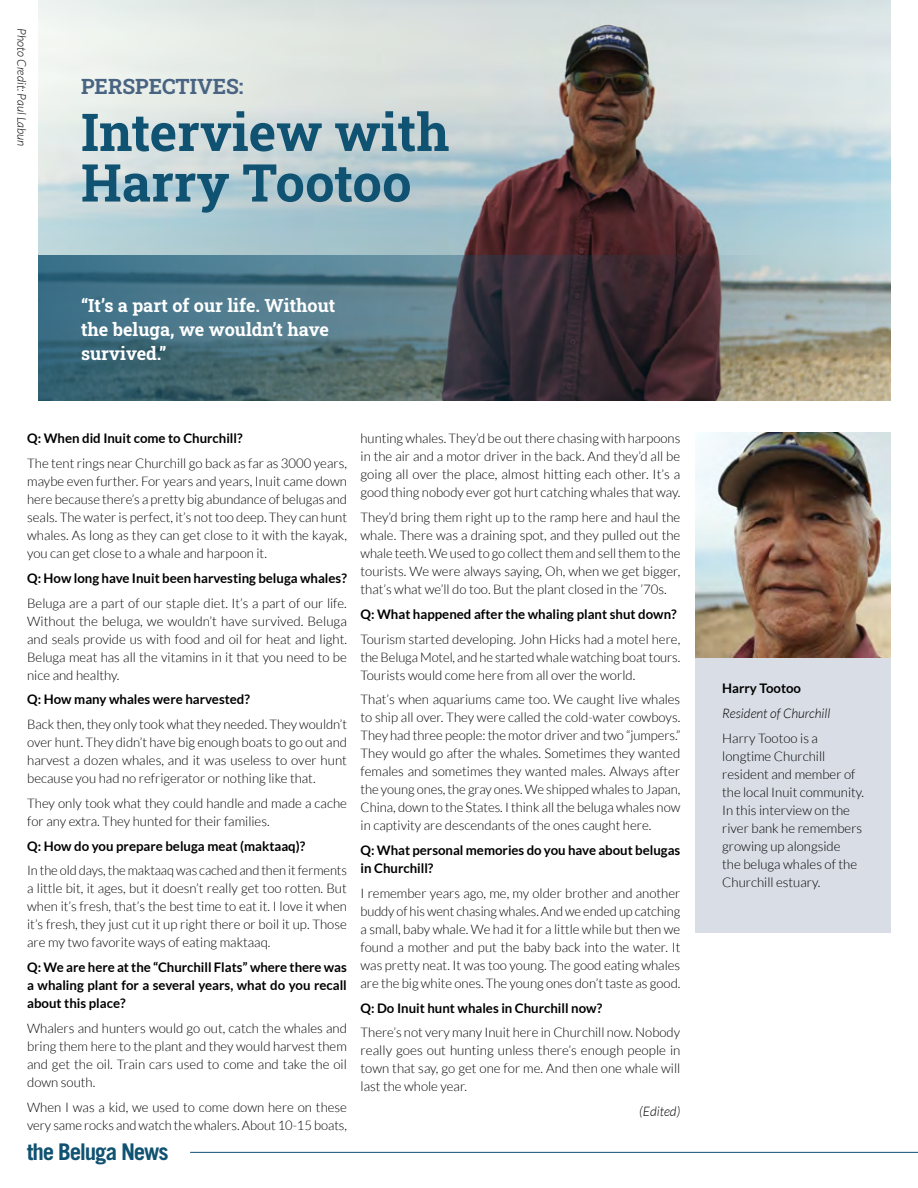
<style>
.page{position:relative;width:918px;height:1188px;background:#fff}
.page>*{position:absolute;margin:0;border:0;box-sizing:border-box;transform-origin:0 0}
.t1{font:700 52.2px/50.6px "Roboto Slab";color:#105272}
.t2{font:700 22.95px "Trade Gothic LT Std";letter-spacing:-.05em;color:#105272}
.t3{font:700 21px "Roboto Slab";color:#496482}
.t4{font:700 18px/24px "Roboto Slab";color:#fff}
.t5{font:300 13.2px/18px "Lato";color:#000;text-align:justify}
.t6{font:700 13.2px/18px "Lato";color:#000;text-align:justify}
.t7{font:italic 300 13.2px "Lato";color:#000}
.t8{font:italic 300 12px "Lato";color:#000}
</style>
<div class="page">
<hr style="left:190px;top:1152px;width:728px;height:1px;background:#105272">
<div style="left:696px;top:448px;width:195px;height:484px;background:#d9dee6"></div>
<img style="left:696px;top:433px;width:195px;height:224px">
<img style="left:39px;top:0;width:852px;height:401px">
<svg style="left:39px;top:256px;width:851px;height:145px;background:#56666c"></svg>
<p class="t8" style="left:28px;top:28px;width:120px;rotate:90deg">Photo Credit: Paul Labun</p>
<h3 class="t3" style="left:81px;top:72px;width:164px">PERSPECTIVES:</h3>
<h1 class="t1" style="left:81px;top:105px;width:370px">Interview with<br>Harry Tootoo</h1>
<h3 class="t4" style="left:81px;top:293px;width:256px">“It’s a part of our life. Without the beluga, we wouldn’t have survived.”</h3>
<p class="t6" style="left:27px;top:429px;width:217px">Q: When did Inuit come to Churchill?</p>
<p class="t5" style="left:27px;top:455px;width:321px">The tent rings near Churchill go back as far as 3000 years, maybe even further. For years and years, Inuit came down here because there’s a pretty big abundance of belugas and seals. The water is perfect, it’s not too deep. They can hunt whales. As long as they can get close to it with the kayak, you can get close to a whale and harpoon it.</p>
<p class="t6" style="left:27px;top:569px;width:321px">Q: How long have Inuit been harvesting beluga whales?</p>
<p class="t5" style="left:27px;top:594px;width:321px">Beluga are a part of our staple diet. It’s a part of our life.<br>Without the beluga, we wouldn’t have survived. Beluga and seals provide us with food and oil for heat and light.<br>Beluga meat has all the vitamins in it that you need to be nice and healthy.</p>
<p class="t6" style="left:27px;top:690px;width:224px">Q: How many whales were harvested?</p>
<p class="t5" style="left:27px;top:715px;width:321px">Back then, they only took what they needed. They wouldn’t over hunt. They didn’t have big enough boats to go out and harvest a dozen whales, and it was useless to over hunt because you had no refrigerator or nothing like that.</p>
<p class="t5" style="left:27px;top:794px;width:321px">They only took what they could handle and made a cache for any extra. They hunted for their families.</p>
<p class="t6" style="left:27px;top:837px;width:280px">Q: How do you prepare beluga meat (maktaaq)?</p>
<p class="t5" style="left:27px;top:862px;width:321px">In the old days, the maktaaq was cached and then it ferments a little bit, it ages, but it doesn’t really get too rotten. But when it’s fresh, that’s the best time to eat it. I love it when it’s fresh, they just cut it up right there or boil it up. Those are my two favorite ways of eating maktaaq.</p>
<p class="t6" style="left:27px;top:958px;width:321px">Q: We are here at the “Churchill Flats” where there was a whaling plant for a several years, what do you recall about this place?</p>
<p class="t5" style="left:27px;top:1019px;width:321px">Whalers and hunters would go out, catch the whales and bring them here to the plant and they would harvest them and get the oil. Train cars used to come and take the oil down south.</p>
<p class="t5" style="left:27px;top:1098px;width:321px">When I was a kid, we used to come down here on these very same rocks and watch the whalers. About 10-15 boats,</p>
<h2 class="t2" style="left:27px;top:1138px;width:143px">the Beluga News</h2>
<p class="t5" style="left:361px;top:430px;width:321px">hunting whales. They’d be out there chasing with harpoons in the air and a motor driver in the back. And they’d all be going all over the place, almost hitting each other. It’s a good thing nobody ever got hurt catching whales that way.</p>
<p class="t5" style="left:361px;top:508px;width:321px">They’d bring them right up to the ramp here and haul the whale. There was a draining spot, and they pulled out the whale teeth. We used to go collect them and sell them to the tourists. We were always saying, Oh, when we get bigger, that’s what we’ll do too. But the plant closed in the ’70s.</p>
<p class="t6" style="left:361px;top:605px;width:318px">Q: What happened after the whaling plant shut down?</p>
<p class="t5" style="left:361px;top:630px;width:321px">Tourism started developing. John Hicks had a motel here, the Beluga Motel, and he started whale watching boat tours.<br>Tourists would come here from all over the world.</p>
<p class="t5" style="left:361px;top:691px;width:321px">That’s when aquariums came too. We caught live whales to ship all over. They were called the cold-water cowboys.<br>They had three people: the motor driver and two “jumpers.” They would go after the whales. Sometimes they wanted females and sometimes they wanted males. Always after the young ones, the gray ones. We shipped whales to Japan, China, down to the States. I think all the beluga whales now in captivity are descendants of the ones caught here.</p>
<p class="t6" style="left:361px;top:841px;width:321px">Q: What personal memories do you have about belugas in Churchill?</p>
<p class="t5" style="left:361px;top:884px;width:321px">I remember years ago, me, my older brother and another buddy of his went chasing whales. And we ended up catching a small, baby whale. We had it for a little while but then we found a mother and put the baby back into the water. It was pretty neat. It was too young. The good eating whales are the big white ones. The young ones don’t taste as good.</p>
<p class="t6" style="left:361px;top:999px;width:243px">Q: Do Inuit hunt whales in Churchill now?</p>
<p class="t5" style="left:361px;top:1024px;width:321px">There’s not very many Inuit here in Churchill now. Nobody really goes out hunting unless there’s enough people in town that say, go get one for me. And then one whale will last the whole year.</p>
<p class="t7" style="left:639px;top:1104px;width:43px">(Edited)</p>
<p class="t6" style="left:722px;top:679px;width:80px">Harry Tootoo</p>
<p class="t7" style="left:722px;top:706px;width:110px">Resident of Churchill</p>
<p class="t5" style="left:722px;top:729px;width:143px;text-align:left">Harry Tootoo is a longtime Churchill resident and member of the local Inuit community.<br>In this interview on the river bank he remembers growing up alongside<br>the beluga whales of the<br>Churchill estuary.</p>
</div>
